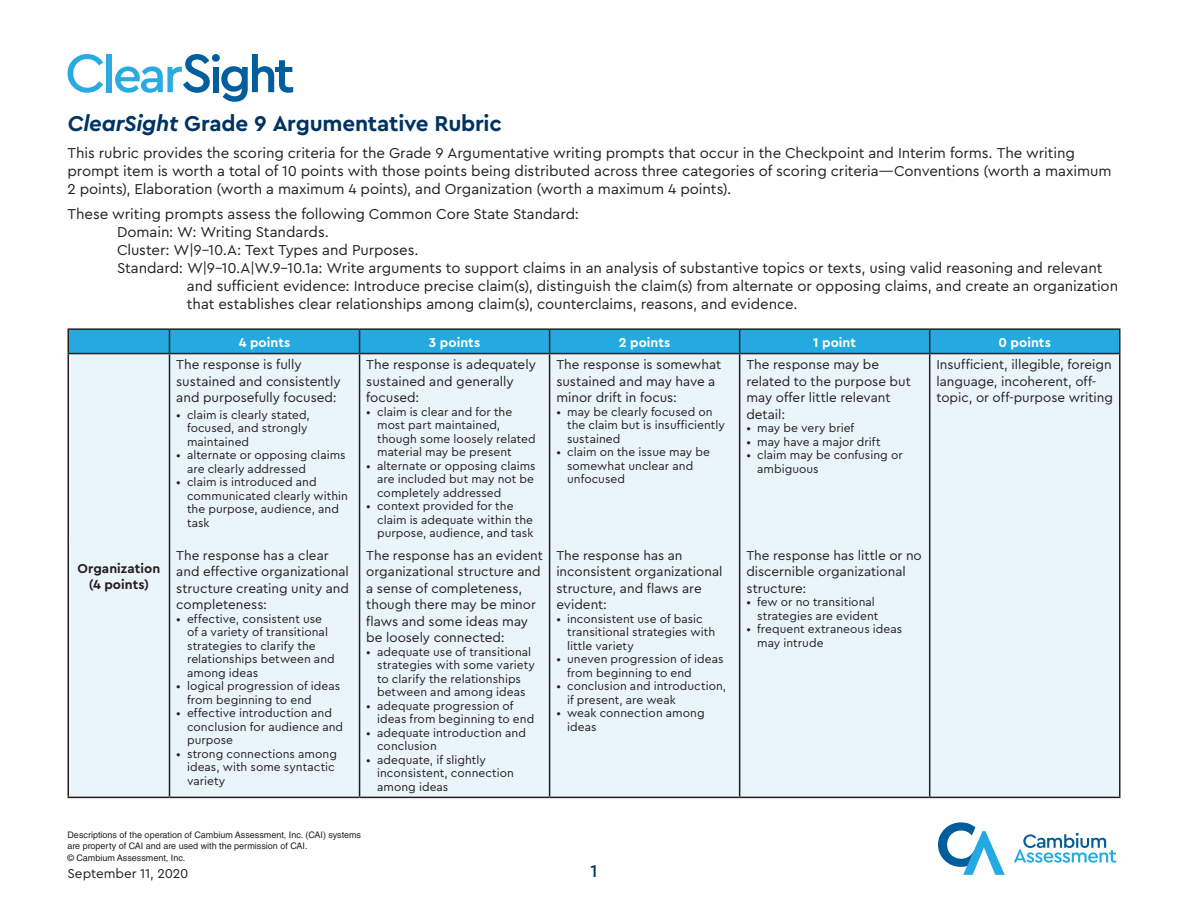
<style>
.page{position:relative;width:1188px;height:918px;background:#fff}
.page>*{position:absolute;margin:0;border:0;box-sizing:border-box;transform-origin:0 0}
.subhead{font:700 22.5px "Cera Pro";letter-spacing:-.01em;color:#003361}
.t1{font:500 18px "Cera Pro";color:#003361}
.body_10_12{font:15px/18px "Cera Pro";letter-spacing:-.005em;color:#231f20}
.copy_9_11{font:13.5px/16.5px "Cera Pro";color:#231f20}
.copy_9_11-2{font:700 13.5px "Cera Pro";letter-spacing:.005em;color:#fff}
.copy_9_11-3{font:700 13.5px/16.5px "Cera Pro";letter-spacing:.005em;color:#231f20;text-align:center}
.copy_8_10_table_bull{font:12px/13.5px "Cera Pro";letter-spacing:.005em;color:#231f20}
.t2{font:9px/10.8px "Helvetica LT Std";color:#231f20}
.s1{font-style:italic}
</style>
<div class="page">
<div style="left:106px;top:54px;width:6px;height:38px;background:#29abe2"></div>
<svg style="left:115px;top:54px;width:95px;height:39px"></svg>
<div style="left:212px;top:54px;width:8px;height:8px;background:#005e9c;border-radius:50%"></div>
<div style="left:213px;top:67px;width:6px;height:25px;background:#005e9c"></div>
<svg style="left:221px;top:54px;width:72px;height:48px"></svg>
<svg style="left:68px;top:54px;width:35px;height:39px"></svg>
<svg style="left:1014px;top:833px;width:102px;height:30px"></svg>
<svg style="left:938px;top:822px;width:67px;height:53px"></svg>
<div style="left:69px;top:354px;width:1050px;height:443px;background:#eaf4fb"></div>
<hr style="left:68px;top:328px;width:102px;height:2px;background:#231f20">
<hr style="left:170px;top:328px;width:190px;height:2px;background:#231f20">
<hr style="left:360px;top:328px;width:190px;height:2px;background:#231f20">
<hr style="left:550px;top:328px;width:190px;height:2px;background:#231f20">
<hr style="left:740px;top:328px;width:190px;height:2px;background:#231f20">
<hr style="left:930px;top:328px;width:190px;height:2px;background:#231f20">
<hr style="left:68px;top:354px;width:1px;height:190px;background:#231f20">
<hr style="left:169px;top:354px;width:1px;height:190px;background:#231f20">
<hr style="left:549px;top:354px;width:1px;height:190px;background:#231f20">
<hr style="left:739px;top:354px;width:1px;height:190px;background:#231f20">
<hr style="left:929px;top:354px;width:1px;height:190px;background:#231f20">
<hr style="left:68px;top:544px;width:1px;height:253px;background:#231f20">
<hr style="left:169px;top:544px;width:1px;height:253px;background:#231f20">
<hr style="left:549px;top:544px;width:1px;height:253px;background:#231f20">
<hr style="left:739px;top:544px;width:1px;height:253px;background:#231f20">
<hr style="left:929px;top:544px;width:1px;height:253px;background:#231f20">
<hr style="left:68px;top:797px;width:102px;height:1px;background:#231f20">
<hr style="left:170px;top:797px;width:190px;height:1px;background:#231f20">
<hr style="left:360px;top:797px;width:190px;height:1px;background:#231f20">
<hr style="left:550px;top:797px;width:190px;height:1px;background:#231f20">
<hr style="left:740px;top:797px;width:190px;height:1px;background:#231f20">
<hr style="left:930px;top:797px;width:190px;height:1px;background:#231f20">
<svg style="left:68px;top:329px;width:1052px;height:25px;background:#239dcf"></svg>
<hr style="left:359px;top:354px;width:1px;height:190px;background:#231f20">
<hr style="left:1119px;top:354px;width:1px;height:190px;background:#231f20">
<hr style="left:359px;top:544px;width:1px;height:253px;background:#231f20">
<hr style="left:1119px;top:544px;width:1px;height:253px;background:#231f20">
<p class="subhead" style="left:68px;top:108px;width:436px"><span class="s1">ClearSight</span> Grade 9 Argumentative Rubric</p>
<p class="body_10_12" style="left:68px;top:143px;width:1045px">This rubric provides the scoring criteria for the Grade 9 Argumentative writing prompts that occur in the Checkpoint and Interim forms. The writing prompt item is worth a total of 10 points with those points being distributed across three categories of scoring criteria—Conventions (worth a maximum<br>2 points), Elaboration (worth a maximum 4 points), and Organization (worth a maximum 4 points).</p>
<p class="body_10_12" style="left:68px;top:204px;width:513px">These writing prompts assess the following Common Core State Standard:</p>
<p class="body_10_12" style="left:117px;top:222px;width:213px">Domain: W: Writing Standards.</p>
<p class="body_10_12" style="left:117px;top:240px;width:303px">Cluster: W|9-10.A: Text Types and Purposes.</p>
<p class="body_10_12" style="left:117px;top:258px;width:987px">Standard: W|9-10.A|W.9-10.1a: Write arguments to support claims in an analysis of substantive topics or texts, using valid reasoning and relevant</p>
<p class="body_10_12" style="left:187px;top:276px;width:933px">and sufficient evidence: Introduce precise claim(s), distinguish the claim(s) from alternate or opposing claims, and create an organization</p>
<p class="body_10_12" style="left:187px;top:294px;width:612px">that establishes clear relationships among claim(s), counterclaims, reasons, and evidence.</p>
<p class="copy_9_11-2" style="left:239px;top:333px;width:53px">4 points</p>
<p class="copy_9_11-2" style="left:429px;top:333px;width:53px">3 points</p>
<p class="copy_9_11-2" style="left:619px;top:333px;width:53px">2 points</p>
<p class="copy_9_11-2" style="left:813px;top:333px;width:44px">1 point</p>
<p class="copy_9_11-2" style="left:999px;top:333px;width:54px">0 points</p>
<p class="copy_9_11-3" style="left:77px;top:559px;width:84px">Organization (4 points)</p>
<p class="copy_9_11" style="left:176px;top:356px;width:166px">The response is fully sustained and consistently and purposefully focused:</p>
<p class="copy_8_10_table_bull" style="left:187px;top:408px;width:124px;text-indent:-11px">• claim is clearly stated, focused, and strongly maintained</p>
<p class="copy_8_10_table_bull" style="left:187px;top:448px;width:160px;text-indent:-11px">• alternate or opposing claims are clearly addressed</p>
<p class="copy_8_10_table_bull" style="left:187px;top:475px;width:162px;text-indent:-11px">• claim is introduced and communicated clearly within the purpose, audience, and task</p>
<p class="copy_9_11" style="left:176px;top:546px;width:174px">The response has a clear and effective organizational structure creating unity and completeness:</p>
<p class="copy_8_10_table_bull" style="left:187px;top:611px;width:149px;text-indent:-11px">• effective, consistent use of a variety of transitional strategies to clarify the relationships between and among ideas</p>
<p class="copy_8_10_table_bull" style="left:187px;top:679px;width:155px;text-indent:-11px">• logical progression of ideas from beginning to end</p>
<p class="copy_8_10_table_bull" style="left:187px;top:706px;width:158px;text-indent:-11px">• effective introduction and conclusion for audience and purpose</p>
<p class="copy_8_10_table_bull" style="left:187px;top:746px;width:151px;text-indent:-11px">• strong connections among ideas, with some syntactic variety</p>
<p class="copy_9_11" style="left:366px;top:356px;width:171px">The response is adequately sustained and generally focused:</p>
<p class="copy_8_10_table_bull" style="left:377px;top:404px;width:160px;text-indent:-11px">• claim is clear and for the most part maintained, though some loosely related material may be present</p>
<p class="copy_8_10_table_bull" style="left:377px;top:458px;width:160px;text-indent:-11px">• alternate or opposing claims are included but may not be completely addressed</p>
<p class="copy_8_10_table_bull" style="left:377px;top:499px;width:158px;text-indent:-11px">• context provided for the claim is adequate within the purpose, audience, and task</p>
<p class="copy_9_11" style="left:366px;top:546px;width:178px">The response has an evident organizational structure and a sense of completeness, though there may be minor flaws and some ideas may be loosely connected:</p>
<p class="copy_8_10_table_bull" style="left:377px;top:644px;width:159px;text-indent:-11px">• adequate use of transitional strategies with some variety to clarify the relationships between and among ideas</p>
<p class="copy_8_10_table_bull" style="left:377px;top:698px;width:159px;text-indent:-11px">• adequate progression of ideas from beginning to end</p>
<p class="copy_8_10_table_bull" style="left:377px;top:725px;width:150px;text-indent:-11px">• adequate introduction and conclusion</p>
<p class="copy_8_10_table_bull" style="left:377px;top:752px;width:138px;text-indent:-11px">• adequate, if slightly inconsistent, connection among ideas</p>
<p class="copy_9_11" style="left:556px;top:356px;width:166px">The response is somewhat sustained and may have a minor drift in focus:</p>
<p class="copy_8_10_table_bull" style="left:567px;top:404px;width:159px;text-indent:-11px">• may be clearly focused on the claim but is insufficiently sustained</p>
<p class="copy_8_10_table_bull" style="left:567px;top:445px;width:144px;text-indent:-11px">• claim on the issue may be somewhat unclear and unfocused</p>
<p class="copy_9_11" style="left:556px;top:546px;width:168px">The response has an inconsistent organizational structure, and flaws are evident:</p>
<p class="copy_8_10_table_bull" style="left:567px;top:611px;width:150px;text-indent:-11px">• inconsistent use of basic transitional strategies with little variety</p>
<p class="copy_8_10_table_bull" style="left:567px;top:652px;width:158px;text-indent:-11px">• uneven progression of ideas from beginning to end</p>
<p class="copy_8_10_table_bull" style="left:567px;top:679px;width:161px;text-indent:-11px">• conclusion and introduction, if present, are weak</p>
<p class="copy_8_10_table_bull" style="left:567px;top:706px;width:139px;text-indent:-11px">• weak connection among ideas</p>
<p class="t2" style="left:68px;top:830px;width:295px">Descriptions of the operation of Cambium Assessment, Inc. (CAI) systems are property of CAI and are used with the permission of CAI.</p>
<p class="t2" style="left:68px;top:853px;width:119px">© Cambium Assessment, Inc.</p>
<p class="copy_9_11" style="left:68px;top:864px;width:122px">September 11, 2020</p>
<h2 class="t1" style="left:590px;top:859px;width:9px">1</h2>
<p class="copy_9_11" style="left:746px;top:356px;width:166px">The response may be related to the purpose but may offer little relevant detail:</p>
<p class="copy_8_10_table_bull" style="left:746px;top:421px;width:109px">• may be very brief</p>
<p class="copy_8_10_table_bull" style="left:746px;top:434px;width:136px">• may have a major drift</p>
<p class="copy_8_10_table_bull" style="left:757px;top:448px;width:147px;text-indent:-11px">• claim may be confusing or ambiguous</p>
<p class="copy_9_11" style="left:936px;top:356px;width:178px">Insufficient, illegible, foreign language, incoherent, off&shy;topic, or off-purpose writing</p>
<p class="copy_9_11" style="left:746px;top:546px;width:177px">The response has little or no discernible organizational structure:</p>
<p class="copy_8_10_table_bull" style="left:746px;top:595px;width:133px;text-align:right">• few or no transitional strategies are evident</p>
<p class="copy_8_10_table_bull" style="left:757px;top:622px;width:147px;text-indent:-11px">• frequent extraneous ideas may intrude</p>
</div>
